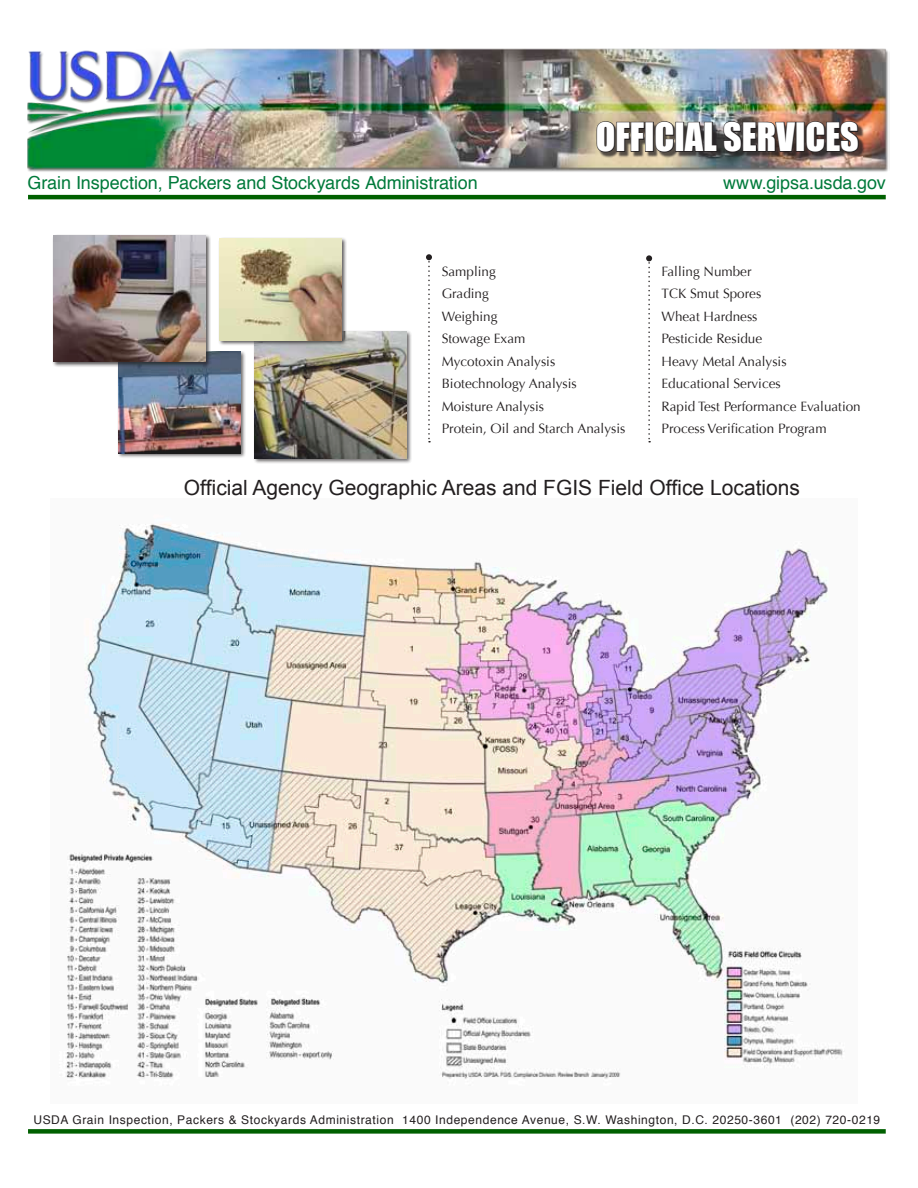
<style>
.page{position:relative;width:918px;height:1188px;background:#fff}
.page>*{position:absolute;margin:0;border:0;box-sizing:border-box;transform-origin:0 0}
.t1{font:36px "Impact";color:#fff}
.t2{font:21px "Arial";color:#231f20}
.t3{font:18px "Helvetica";letter-spacing:-.005em;color:#007a3b}
.t4{font:13.5px/22.5px "Optima";color:#231f20}
.t5{font:12px "Helvetica";letter-spacing:.05em;color:#231f20}
</style>
<div class="page">
<img style="left:27px;top:48px;width:863px;height:124px">
<hr style="left:28px;top:195px;width:858px;height:4px;background:#006000">
<div style="left:28px;top:1129px;width:858px;height:5px;background:#006000"></div>
<div style="left:599px;top:123px;width:266px;height:35px;background:#231f20;opacity:.75"></div>
<svg style="left:596px;top:120px;width:49px;height:33px;background:#61594d"></svg>
<div style="left:645px;top:122px;width:9px;height:30px;border:2px solid #231f20"></div>
<svg style="left:654px;top:120px;width:21px;height:33px"></svg>
<div style="left:675px;top:122px;width:9px;height:30px;border:2px solid #231f20"></div>
<img style="left:683px;top:115px;width:114px;height:49px">
<div style="left:796px;top:122px;width:9px;height:30px;border:2px solid #231f20"></div>
<svg style="left:805px;top:120px;width:55px;height:33px;background:#48352f"></svg>
<div style="left:117px;top:351px;width:129px;height:108px;background:#231f20;opacity:.75"></div>
<img style="left:118px;top:352px;width:122px;height:101px">
<div style="left:53px;top:234px;width:158px;height:133px;background:#231f20;opacity:.75"></div>
<img style="left:54px;top:235px;width:152px;height:127px">
<div style="left:253px;top:330px;width:159px;height:134px;background:#231f20;opacity:.75"></div>
<img style="left:254px;top:332px;width:152px;height:127px">
<svg style="left:426px;top:254px;width:6px;height:188px"></svg>
<svg style="left:646px;top:255px;width:6px;height:187px"></svg>
<div style="left:218px;top:237px;width:129px;height:109px;background:#231f20;opacity:.75"></div>
<img style="left:220px;top:239px;width:122px;height:101px">
<img style="left:65px;top:523px;width:778px;height:556px">
<h1 class="t1" style="left:596px;top:109px;width:265px">OFFICIAL SERVICES</h1>
<h3 class="t3" style="left:27px;top:169px;width:452px">Grain Inspection, Packers and Stockyards Administration</h3>
<h3 class="t3" style="left:723px;top:169px;width:164px">www.gipsa.usda.gov</h3>
<p class="t4" style="left:442px;top:260px;width:185px">Sampling<br>Grading<br>Weighing<br>Stowage Exam<br>Mycotoxin Analysis<br>Biotechnology Analysis<br>Moisture Analysis<br>Protein, Oil and Starch Analysis</p>
<p class="t4" style="left:662px;top:260px;width:201px">Falling Number<br>TCK Smut Spores<br>Wheat Hardness<br>Pesticide Residue<br>Heavy Metal Analysis<br>Educational Services<br>Rapid Test Performance Evaluation<br>Process Verification Program</p>
<h2 class="t2" style="left:184px;top:474px;width:618px">Official Agency Geographic Areas and FGIS Field Office Locations</h2>
<p class="t5" style="left:33px;top:1110px;width:848px">USDA Grain Inspection, Packers &amp; Stockyards Administration 1400 Independence Avenue, S.W. Washington, D.C. 20250-3601 (202) 720-0219</p>
</div>
